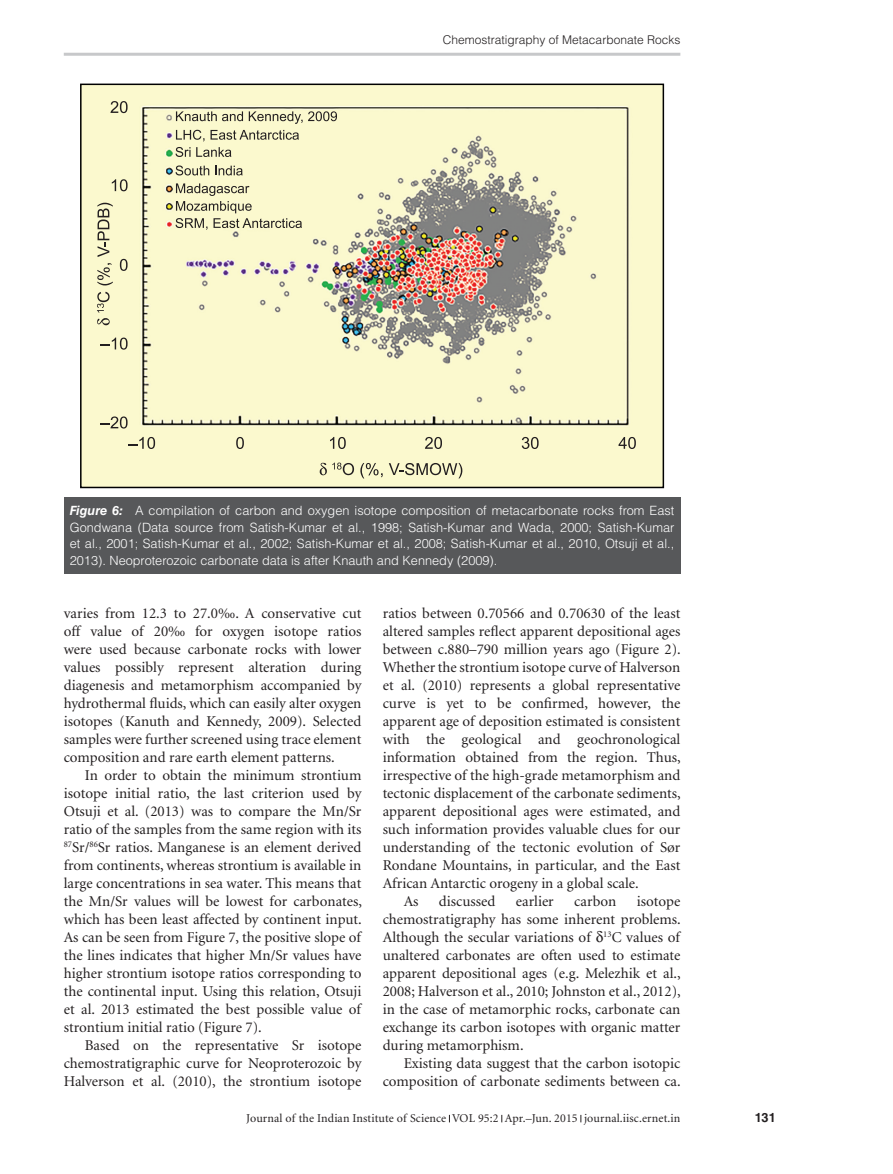
<style>
.page{position:relative;width:893px;height:1174px;background:#fff}
.page>*{position:absolute;margin:0;border:0;box-sizing:border-box;transform-origin:0 0}
.Tx{font:15px/18px "Minion";color:#231f20;text-align:justify}
.FigC{font:300 12.75px/16.5px "Helvetica LT Std";color:#fff;text-align:justify}
.t1{font:700 12.75px "Helvetica LT Std";color:#231f20}
.t2{font:12px "Minion";letter-spacing:.01em;color:#231f20}
.t3{font:300 12px "Helvetica LT Std";color:#231f20}
.s1{font-weight:700;font-style:italic}
</style>
<div class="page">
<hr style="left:64px;top:53px;width:616px;height:3px;background:#c7c8ca">
<div style="left:64px;top:497px;width:616px;height:77px;background:#57585a"></div>
<svg style="left:83px;top:87px;width:578px;height:398px;background:#e8e3bf"></svg>
<div style="left:80px;top:84px;width:584px;height:404px;border:2px solid #000001"></div>
<p class="t3" style="left:443px;top:32px;width:239px">Chemostratigraphy of Metacarbonate Rocks</p>
<p class="FigC" style="left:70px;top:502px;width:606px"><span class="s1">Figure 6:</span> A compilation of carbon and oxygen isotope composition of metacarbonate rocks from East Gondwana (Data source from Satish-Kumar et al., 1998; Satish-Kumar and Wada, 2000; Satish-Kumar et al., 2001; Satish-Kumar et al., 2002; Satish-Kumar et al., 2008; Satish-Kumar et al., 2010, Otsuji et al., 2013). Neoproterozoic carbonate data is after Knauth and Kennedy (2009).</p>
<p class="Tx" style="left:64px;top:605px;width:299px">varies from 12.3 to 27.0‰. A conservative cut off value of 20‰ for oxygen isotope ratios were used because carbonate rocks with lower values possibly represent alteration during diagenesis and metamorphism accompanied by hydrothermal fluids, which can easily alter oxygen isotopes (Kanuth and Kennedy, 2009). Selected samples were further screened using trace element composition and rare earth element patterns.</p>
<p class="Tx" style="left:64px;top:767px;width:300px;text-indent:21px">In order to obtain the minimum strontium isotope initial ratio, the last criterion used by Otsuji et al. (2013) was to compare the Mn/Sr ratio of the samples from the same region with its <sup>87</sup>Sr/<sup>86</sup>Sr ratios. Manganese is an element derived from continents, whereas strontium is available in large concentrations in sea water. This means that the Mn/Sr values will be lowest for carbonates, which has been least affected by continent input.<br>As can be seen from Figure 7, the positive slope of the lines indicates that higher Mn/Sr values have higher strontium isotope ratios corresponding to the continental input. Using this relation, Otsuji et al. 2013 estimated the best possible value of strontium initial ratio (Figure 7).</p>
<p class="Tx" style="left:64px;top:1037px;width:299px;text-indent:21px">Based on the representative Sr isotope chemostratigraphic curve for Neoproterozoic by Halverson et al. (2010), the strontium isotope</p>
<p class="Tx" style="left:383px;top:605px;width:300px">ratios between 0.70566 and 0.70630 of the least altered samples reflect apparent depositional ages between c.880–790 million years ago (Figure 2).<br>Whether the strontium isotope curve of Halverson et al. (2010) represents a global representative curve is yet to be confirmed, however, the apparent age of deposition estimated is consistent with the geological and geochronological information obtained from the region. Thus, irrespective of the high-grade metamorphism and tectonic displacement of the carbonate sediments, apparent depositional ages were estimated, and such information provides valuable clues for our understanding of the tectonic evolution of Sør Rondane Mountains, in particular, and the East African Antarctic orogeny in a global scale.</p>
<p class="Tx" style="left:404px;top:893px;width:16px">As</p>
<p class="Tx" style="left:439px;top:893px;width:58px">discussed</p>
<p class="Tx" style="left:516px;top:893px;width:39px">earlier</p>
<p class="Tx" style="left:574px;top:893px;width:44px">carbon</p>
<p class="Tx" style="left:383px;top:893px;width:300px;text-indent:254px">isotope chemostratigraphy has some inherent problems.<br>Although the secular variations of <sup>13</sup>C values of unaltered carbonates are often used to estimate apparent depositional ages (e.g. Melezhik et al., 2008; Halverson et al., 2010; Johnston et al., 2012), in the case of metamorphic rocks, carbonate can exchange its carbon isotopes with organic matter during metamorphism.</p>
<p class="Tx" style="left:383px;top:1055px;width:300px;text-align:right">Existing data suggest that the carbon isotopic composition of carbonate sediments between ca.</p>
<p class="t2" style="left:246px;top:1112px;width:436px">Journal of the Indian Institute of Science VOL 95:2 Apr.–Jun. 2015 journal.iisc.ernet.in</p>
<p class="t1" style="left:755px;top:1110px;width:23px">131</p>
</div>
